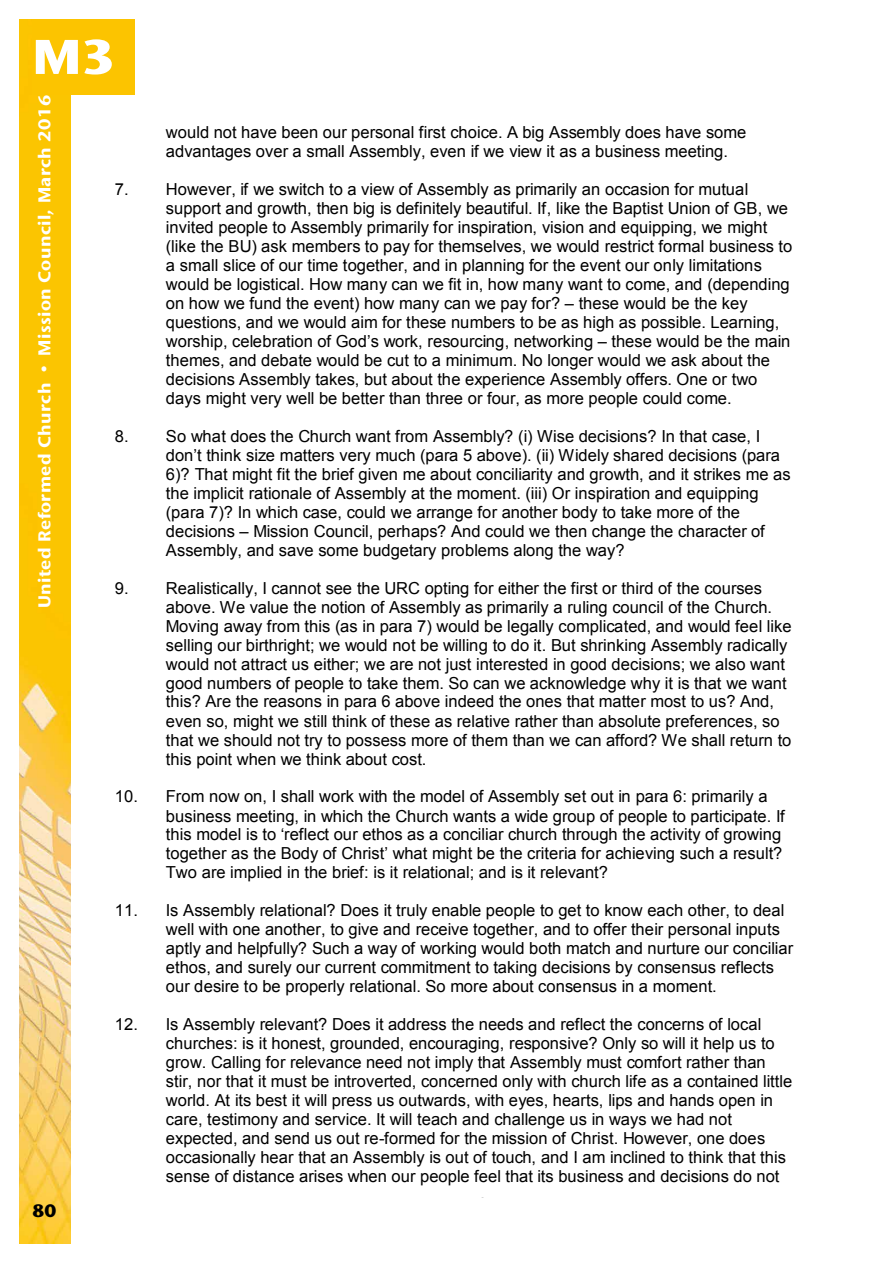
<style>
.page{position:relative;width:893px;height:1263px;background:#fff}
.page>*{position:absolute;margin:0;border:0;box-sizing:border-box;transform-origin:0 0}
.main_side_head_copy{font:800 48.6px "Stone Sans IIITC Std";color:#fff;scale:1.11 1}
.t1{font:800 18px "Stone Sans IIITC Std";color:#000}
.t2{font:700 17.1px "Stone Sans IIITC Std";letter-spacing:.02em;color:#fff;scale:1.05 1}
.t3{font:16.5px/19px "Arial";color:#000}
</style>
<div class="page">
<img style="left:19px;top:19px;width:51px;height:1225px">
<div style="left:32px;top:19px;width:102px;height:76px;background:#fcc400"></div>
<p class="main_side_head_copy" style="left:32px;top:25px;width:77px">M3</p>
<p class="t2" style="left:34px;top:608px;width:491px;rotate:-90deg">United Reformed Church • Mission Council, March 2016</p>
<p class="t1" style="left:33px;top:1199px;width:26px">80</p>
<p class="t3" style="left:166px;top:123px;width:582px">would not have been our personal first choice. A big Assembly does have some advantages over a small Assembly, even if we view it as a business meeting.</p>
<p class="t3" style="left:166px;top:180px;width:628px;text-indent:-51px">7. However, if we switch to a view of Assembly as primarily an occasion for mutual support and growth, then big is definitely beautiful. If, like the Baptist Union of GB, we invited people to Assembly primarily for inspiration, vision and equipping, we might (like the BU) ask members to pay for themselves, we would restrict formal business to a small slice of our time together, and in planning for the event our only limitations would be logistical. How many can we fit in, how many want to come, and (depending on how we fund the event) how many can we pay for? – these would be the key questions, and we would aim for these numbers to be as high as possible. Learning, worship, celebration of God’s work, resourcing, networking – these would be the main themes, and debate would be cut to a minimum. No longer would we ask about the decisions Assembly takes, but about the experience Assembly offers. One or two days might very well be better than three or four, as more people could come.</p>
<p class="t3" style="left:166px;top:427px;width:626px;text-indent:-51px">8. So what does the Church want from Assembly? (i) Wise decisions? In that case, I don’t think size matters very much (para 5 above). (ii) Widely shared decisions (para 6)? That might fit the brief given me about conciliarity and growth, and it strikes me as the implicit rationale of Assembly at the moment. (iii) Or inspiration and equipping (para 7)? In which case, could we arrange for another body to take more of the decisions – Mission Council, perhaps? And could we then change the character of Assembly, and save some budgetary problems along the way?</p>
<p class="t3" style="left:166px;top:578px;width:627px;text-indent:-51px">9. Realistically, I cannot see the URC opting for either the first or third of the courses above. We value the notion of Assembly as primarily a ruling council of the Church.<br>Moving away from this (as in para 7) would be legally complicated, and would feel like selling our birthright; we would not be willing to do it. But shrinking Assembly radically would not attract us either; we are not just interested in good decisions; we also want good numbers of people to take them. So can we acknowledge why it is that we want this? Are the reasons in para 6 above indeed the ones that matter most to us? And, even so, might we still think of these as relative rather than absolute preferences, so that we should not try to possess more of them than we can afford? We shall return to this point when we think about cost.</p>
<p class="t3" style="left:166px;top:787px;width:620px;text-indent:-51px">10. From now on, I shall work with the model of Assembly set out in para 6: primarily a business meeting, in which the Church wants a wide group of people to participate. If this model is to ‘reflect our ethos as a conciliar church through the activity of growing together as the Body of Christ’ what might be the criteria for achieving such a result?<br>Two are implied in the brief: is it relational; and is it relevant?</p>
<p class="t3" style="left:166px;top:901px;width:629px;text-indent:-51px">11. Is Assembly relational? Does it truly enable people to get to know each other, to deal well with one another, to give and receive together, and to offer their personal inputs aptly and helpfully? Such a way of working would both match and nurture our conciliar ethos, and surely our current commitment to taking decisions by consensus reflects our desire to be properly relational. So more about consensus in a moment.</p>
<p class="t3" style="left:166px;top:1015px;width:628px;text-indent:-51px">12. Is Assembly relevant? Does it address the needs and reflect the concerns of local churches: is it honest, grounded, encouraging, responsive? Only so will it help us to grow. Calling for relevance need not imply that Assembly must comfort rather than stir, nor that it must be introverted, concerned only with church life as a contained little world. At its best it will press us outwards, with eyes, hearts, lips and hands open in care, testimony and service. It will teach and challenge us in ways we had not expected, and send us out re-formed for the mission of Christ. However, one does occasionally hear that an Assembly is out of touch, and I am inclined to think that this sense of distance arises when our people feel that its business and decisions do not</p>
</div>
